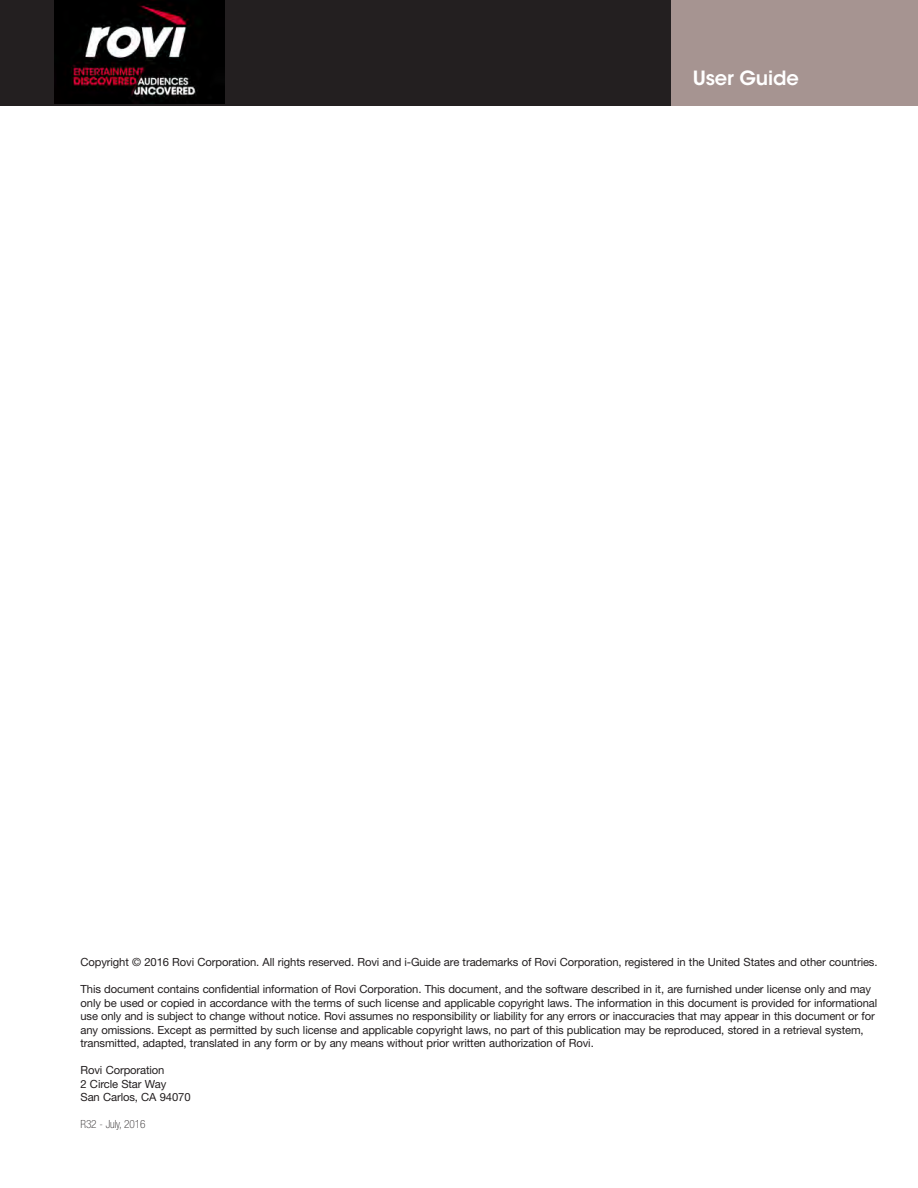
<style>
.page{position:relative;width:918px;height:1188px;background:#fff}
.page>*{position:absolute;margin:0;border:0;box-sizing:border-box;transform-origin:0 0}
.Paper_category{font:600 19.5px "ITC Avant Garde Std";letter-spacing:-.01em;color:#fff}
.body_copy{font:11.25px/13.5px "Helvetica Neue LT Std";letter-spacing:-.01em;color:#231f20}
.body_copy-2{font:100 condensed 11.25px "Helvetica Neue LT Std";letter-spacing:-.01em;color:#231f20}
</style>
<div class="page">
<div style="left:0;top:0;width:918px;height:105px;background:#231f20"></div>
<div style="left:672px;top:0;width:246px;height:105px;background:#a69491"></div>
<img style="left:54px;top:0;width:171px;height:104px">
<p class="Paper_category" style="left:693px;top:65px;width:108px">User Guide</p>
<p class="body_copy" style="left:81px;top:955px;width:799px">Copyright © 2016 Rovi Corporation. All rights reserved. Rovi and i-Guide are trademarks of Rovi Corporation, registered in the United States and other countries.</p>
<p class="body_copy" style="left:81px;top:982px;width:798px">This document contains confidential information of Rovi Corporation. This document, and the software described in it, are furnished under license only and may only be used or copied in accordance with the terms of such license and applicable copyright laws. The information in this document is provided for informational use only and is subject to change without notice. Rovi assumes no responsibility or liability for any errors or inaccuracies that may appear in this document or for any omissions. Except as permitted by such license and applicable copyright laws, no part of this publication may be reproduced, stored in a retrieval system, transmitted, adapted, translated in any form or by any means without prior written authorization of Rovi.</p>
<p class="body_copy" style="left:81px;top:1063px;width:86px">Rovi Corporation</p>
<p class="body_copy" style="left:81px;top:1077px;width:87px">2 Circle Star Way</p>
<p class="body_copy" style="left:81px;top:1090px;width:112px">San Carlos, CA 94070</p>
<p class="body_copy-2" style="left:81px;top:1118px;width:67px">R32 - July, 2016</p>
</div>
